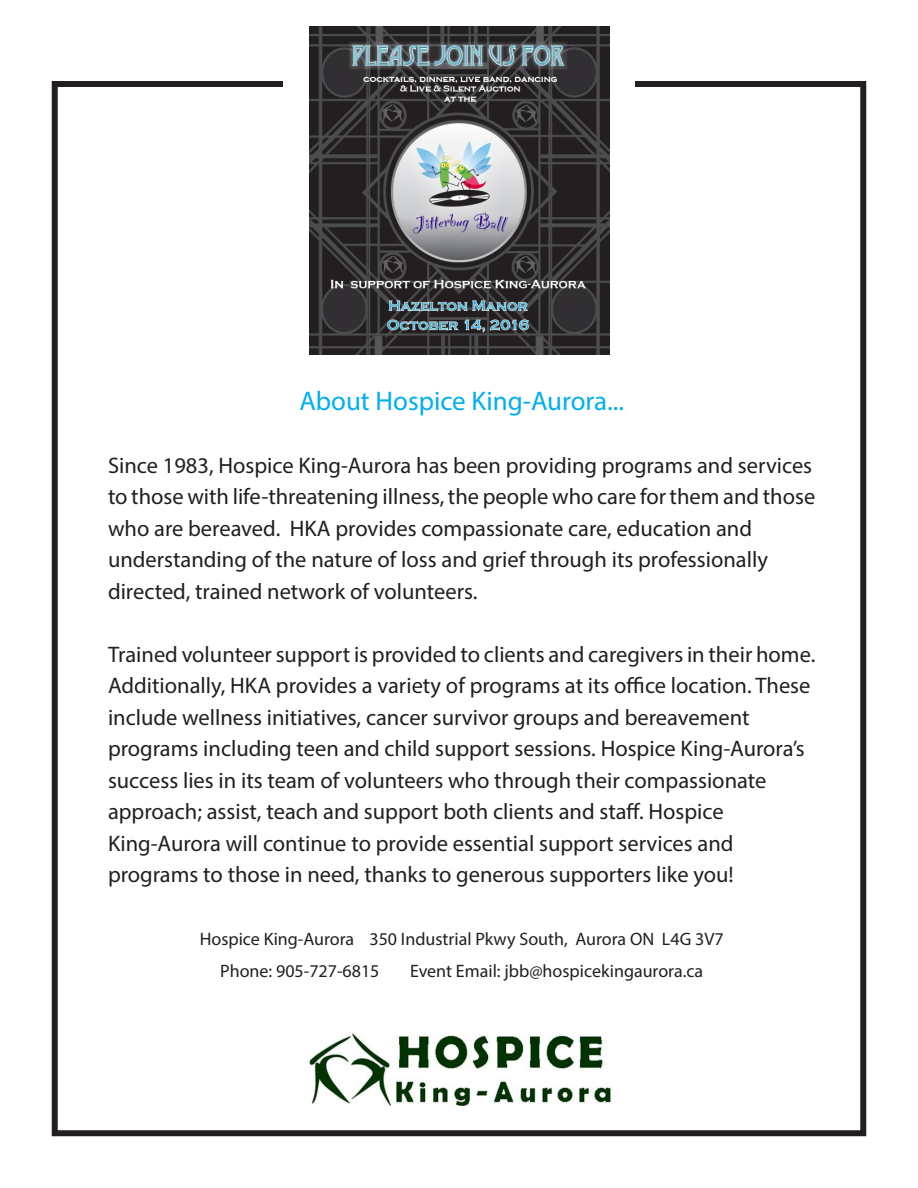
<style>
.page{position:relative;width:918px;height:1188px;background:#fff}
.page>*{position:absolute;margin:0;border:0;box-sizing:border-box;transform-origin:0 0}
.t1{font:27px "Myriad Pro";color:#00aeef}
.t2{font:22.5px/31.5px "Myriad Pro";color:#231f20}
.t3{font:18px "Myriad Pro";color:#231f20}
</style>
<div class="page">
<div style="left:52px;top:81px;width:814px;height:1055px;border:6px solid #231f20"></div>
<div style="left:283px;top:67px;width:352px;height:28px;background:#fff"></div>
<img style="left:308px;top:1033px;width:303px;height:73px">
<img style="left:309px;top:27px;width:300px;height:327px">
<p class="t1" style="left:299px;top:384px;width:326px">About Hospice King-Aurora...</p>
<p class="t2" style="left:108px;top:449px;width:709px">Since 1983, Hospice King-Aurora has been providing programs and services to those with life-threatening illness, the people who care for them and those who are bereaved. HKA provides compassionate care, education and understanding of the nature of loss and grief through its professionally directed, trained network of volunteers.</p>
<p class="t2" style="left:108px;top:638px;width:709px">Trained volunteer support is provided to clients and caregivers in their home.<br>Additionally, HKA provides a variety of programs at its office location. These include wellness initiatives, cancer survivor groups and bereavement programs including teen and child support sessions. Hospice King-Aurora’s success lies in its team of volunteers who through their compassionate approach; assist, teach and support both clients and staff. Hospice King-Aurora will continue to provide essential support services and programs to those in need, thanks to generous supporters like you!</p>
<p class="t3" style="left:200px;top:928px;width:525px">Hospice King-Aurora 350 Industrial Pkwy South, Aurora ON L4G 3V7</p>
<p class="t3" style="left:220px;top:960px;width:161px">Phone: 905-727-6815</p>
<p class="t3" style="left:410px;top:960px;width:295px">Event Email: jbb@hospicekingaurora.ca</p>
</div>
